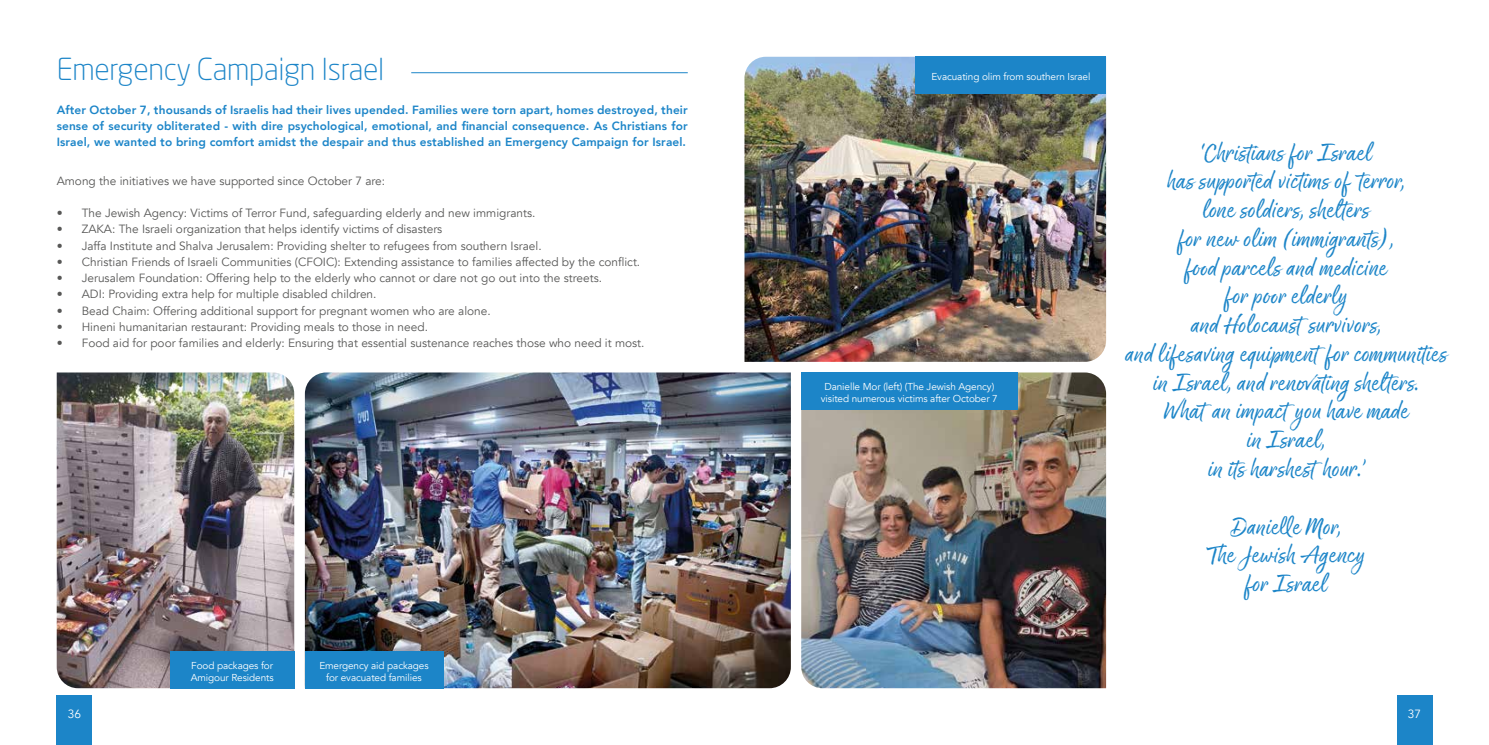
<style>
.page{position:relative;width:1489px;height:745px;background:#fff}
.page>*{position:absolute;margin:0;border:0;box-sizing:border-box;transform-origin:0 0}
.t1{font:300 30px "Neo Sans Std";letter-spacing:-.01em;color:#1c85c8}
.t2{font:27.5px/28.8px "Good Karma";color:#1c85c8;text-align:center}
.t3{font:11.88px "Avenir";color:#575756}
.t4{font:800 11.88px/16.2px "Avenir";letter-spacing:.01em;color:#1c85c8;text-align:justify}
.t5{font:11.88px "Avenir";color:#fff}
.t6{font:10px/12px "Avenir";letter-spacing:-.01em;color:#fff;text-align:center}
</style>
<div class="page">
<hr style="left:411px;top:72px;width:276px;height:1px;background:#1c85c8">
<div style="left:57px;top:694px;width:35px;height:50px;background:#1c85c8"></div>
<div style="left:1396px;top:694px;width:35px;height:50px;background:#1c85c8"></div>
<img style="left:57px;top:372px;width:237px;height:315px">
<img style="left:305px;top:372px;width:485px;height:315px">
<img style="left:801px;top:372px;width:305px;height:315px">
<img style="left:744px;top:57px;width:362px;height:304px">
<div style="left:170px;top:650px;width:124px;height:37px;background:#1c85c8"></div>
<div style="left:305px;top:650px;width:138px;height:37px;background:#1c85c8"></div>
<div style="left:801px;top:372px;width:216px;height:37px;background:#1c85c8"></div>
<div style="left:915px;top:57px;width:191px;height:37px;background:#1c85c8"></div>
<h1 class="t1" style="left:57px;top:51px;width:329px">Emergency Campaign Israel</h1>
<p class="t4" style="left:57px;top:102px;width:632px">After October 7, thousands of Israelis had their lives upended. Families were torn apart, homes destroyed, their sense of security obliterated - with dire psychological, emotional, and financial consequence. As Christians for Israel, we wanted to bring comfort amidst the despair and thus established an Emergency Campaign for Israel.</p>
<p class="t3" style="left:57px;top:173px;width:330px">Among the initiatives we have supported since October 7 are:</p>
<p class="t3" style="left:57px;top:206px;width:480px">• The Jewish Agency: Victims of Terror Fund, safeguarding elderly and new immigrants.</p>
<p class="t3" style="left:57px;top:222px;width:387px">• ZAKA: The Israeli organization that helps identify victims of disasters</p>
<p class="t3" style="left:57px;top:238px;width:486px">• Jaffa Institute and Shalva Jerusalem: Providing shelter to refugees from southern Israel.</p>
<p class="t3" style="left:57px;top:254px;width:585px">• Christian Friends of Israeli Communities (CFOIC): Extending assistance to families affected by the conflict.</p>
<p class="t3" style="left:57px;top:271px;width:547px">• Jerusalem Foundation: Offering help to the elderly who cannot or dare not go out into the streets.</p>
<p class="t3" style="left:57px;top:287px;width:321px">• ADI: Providing extra help for multiple disabled children.</p>
<p class="t3" style="left:57px;top:303px;width:435px">• Bead Chaim: Offering additional support for pregnant women who are alone.</p>
<p class="t3" style="left:57px;top:319px;width:373px">• Hineni humanitarian restaurant: Providing meals to those in need.</p>
<p class="t3" style="left:57px;top:336px;width:589px">• Food aid for poor families and elderly: Ensuring that essential sustenance reaches those who need it most.</p>
<p class="t6" style="left:191px;top:659px;width:84px;text-align:left">Food packages for<br>Amigour Residents</p>
<p class="t6" style="left:319px;top:659px;width:111px">Emergency aid packages for evacuated families</p>
<p class="t6" style="left:931px;top:71px;width:160px">Evacuating olim from southern Israel</p>
<p class="t6" style="left:820px;top:380px;width:178px">Danielle Mor (left) (The Jewish Agency) visited numerous victims after October 7</p>
<p class="t2" style="left:1124px;top:140px;width:323px">‘Christians for Israel<br>has supported victims of terror,<br>lone soldiers, shelters<br>for new olim (immigrants),<br>food parcels and medicine<br>for poor elderly<br>and Holocaust survivors,<br>and lifesaving equipment for communities in Israel, and renovating shelters.<br>What an impact you have made<br>in Israel,<br>in its harshest hour.’</p>
<h2 class="t2" style="left:1207px;top:513px;width:160px">Danielle Mor,<br>The Jewish Agency for Israel</h2>
<p class="t5" style="left:68px;top:706px;width:15px">36</p>
<p class="t5" style="left:1407px;top:706px;width:15px">37</p>
</div>
